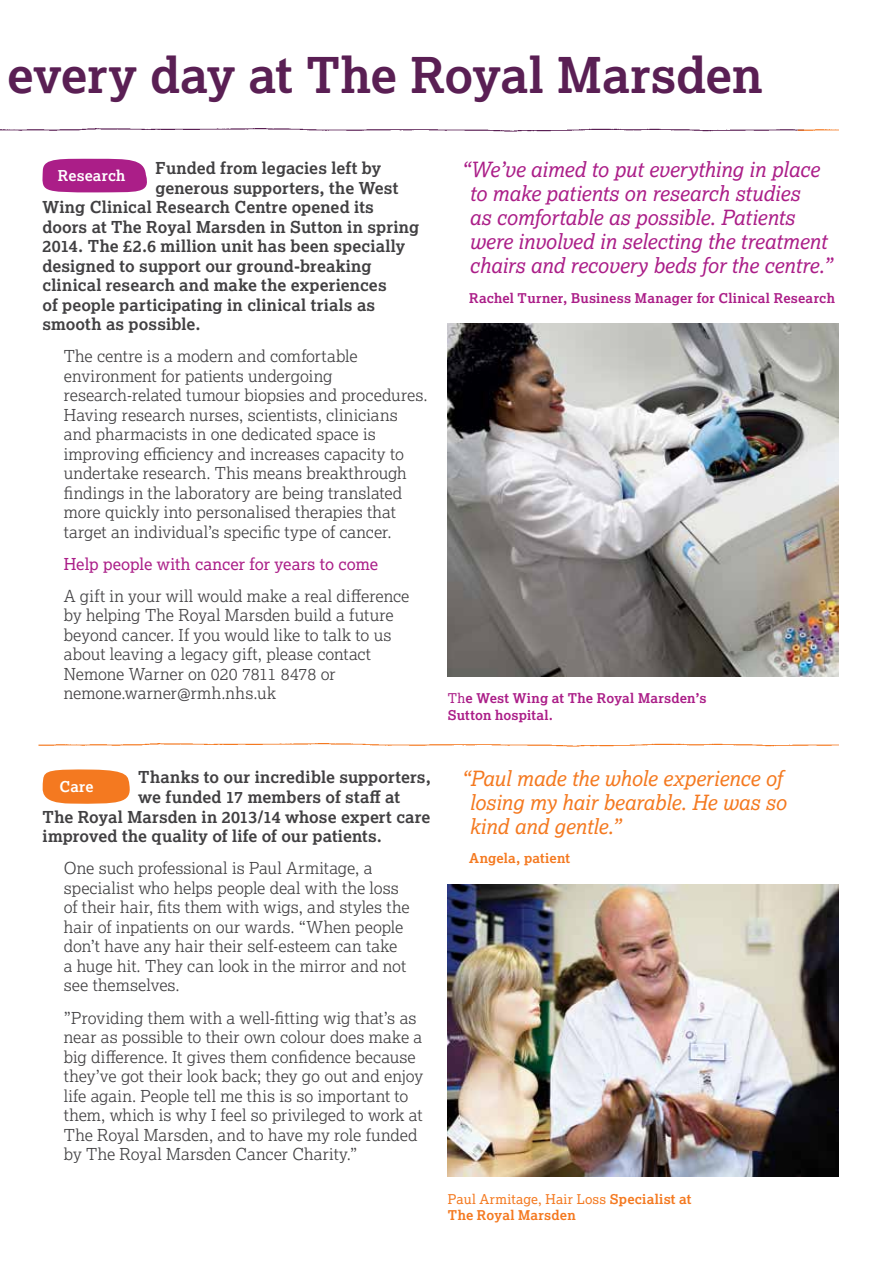
<style>
.page{position:relative;width:881px;height:1263px;background:#fff}
.page>*{position:absolute;margin:0;border:0;box-sizing:border-box;transform-origin:0 0}
.t1{font:700 49.5px "Lexia";letter-spacing:-.005em;color:#5a1f54}
.t2{font:italic 21px/24px "Lexia";letter-spacing:-.01em;color:#ab1e88}
.t3{font:italic 21px/24px "Lexia";letter-spacing:-.01em;color:#f47920}
.t4{font:300 16.5px/19.5px "Lexia";color:#414042}
.t5{font:700 16.5px "Lexia";letter-spacing:.005em;color:#414042}
.t6{font:16.5px "Lexia";color:#ab1e88}
.t7{font:700 15px "Lexia";letter-spacing:.01em;color:#fff}
.t8{font:700 13.5px/16.5px "Lexia";letter-spacing:.015em;color:#ab1e88}
.t9{font:700 13.5px/16.5px "Lexia";letter-spacing:.01em;color:#f47920}
.s1{font-weight:400}
</style>
<div class="page">
<img style="left:0;top:128px;width:792px;height:4px">
<img style="left:792px;top:129px;width:46px;height:2px">
<img style="left:38px;top:743px;width:800px;height:4px">
<img style="left:447px;top:324px;width:391px;height:352px">
<img style="left:448px;top:885px;width:390px;height:292px">
<svg style="left:42px;top:158px;width:105px;height:35px;background:#b43795"></svg>
<svg style="left:42px;top:769px;width:88px;height:35px;background:#f5893b"></svg>
<h1 class="t1" style="left:7px;top:44px;width:756px">every day at The Royal Marsden</h1>
<p class="t5" style="left:155px;top:158px;width:227px">Funded from legacies left by</p>
<p class="t5" style="left:155px;top:177px;width:244px">generous supporters, the West</p>
<p class="t5" style="left:42px;top:197px;width:333px">Wing Clinical Research Centre opened its</p>
<p class="t5" style="left:42px;top:216px;width:378px">doors at The Royal Marsden in Sutton in spring</p>
<p class="t5" style="left:42px;top:236px;width:364px">2014. The £2.6 million unit has been specially</p>
<p class="t5" style="left:42px;top:255px;width:330px">designed to support our ground-breaking</p>
<p class="t5" style="left:42px;top:275px;width:345px">clinical research and make the experiences</p>
<p class="t5" style="left:42px;top:294px;width:334px">of people participating in clinical trials as</p>
<p class="t5" style="left:42px;top:314px;width:160px">smooth as possible.</p>
<p class="t4" style="left:64px;top:346px;width:365px">The centre is a modern and comfortable environment for patients undergoing research‑related tumour biopsies and procedures.<br>Having research nurses, scientists, clinicians and pharmacists in one dedicated space is improving efficiency and increases capacity to undertake research. This means breakthrough findings in the laboratory are being translated more quickly into personalised therapies that target an individual’s specific type of cancer.</p>
<p class="t6" style="left:64px;top:553px;width:316px">Help people with cancer for years to come</p>
<p class="t4" style="left:64px;top:586px;width:347px">A gift in your will would make a real difference by helping The Royal Marsden build a future beyond cancer. If you would like to talk to us about leaving a legacy gift, please contact Nemone Warner on 020 7811 8478 or nemone.warner@rmh.nhs.uk</p>
<p class="t7" style="left:58px;top:166px;width:69px">Research</p>
<p class="t2" style="left:469px;top:157px;width:364px;text-indent:-9px">“We’ve aimed to put everything in place to make patients on research studies<br>as comfortable as possible. Patients were involved in selecting the treatment chairs and recovery beds for the centre.”</p>
<p class="t8" style="left:469px;top:289px;width:367px">Rachel Turner, Business Manager for Clinical Research</p>
<p class="t8" style="left:447px;top:690px;width:260px"><span class="s1">Th</span>e West Wing at The Royal Marsden’s<br>Sutton hospital.</p>
<p class="t7" style="left:59px;top:777px;width:36px">Care</p>
<p class="t3" style="left:469px;top:766px;width:318px;text-indent:-9px">“Paul made the whole experience of losing my hair bearable. He was so kind and gentle.”</p>
<p class="t9" style="left:469px;top:850px;width:102px">Angela, patient</p>
<p class="t5" style="left:138px;top:767px;width:294px">Thanks to our incredible supporters,</p>
<p class="t5" style="left:138px;top:787px;width:263px">we funded 17 members of staff at</p>
<p class="t5" style="left:43px;top:806px;width:389px">The Royal Marsden in 2013/14 whose expert care</p>
<p class="t5" style="left:43px;top:826px;width:341px">improved the quality of life of our patients.</p>
<p class="t4" style="left:64px;top:858px;width:347px">One such professional is Paul Armitage, a specialist who helps people deal with the loss of their hair, fits them with wigs, and styles the hair of inpatients on our wards. “When people don’t have any hair their self‑esteem can take a huge hit. They can look in the mirror and not see themselves.</p>
<p class="t4" style="left:64px;top:1007px;width:361px">”Providing them with a well‑fitting wig that’s as near as possible to their own colour does make a big difference. It gives them confidence because they’ve got their look back; they go out and enjoy life again. People tell me this is so important to them, which is why I feel so privileged to work at The Royal Marsden, and to have my role funded by The Royal Marsden Cancer Charity.”</p>
<p class="t9" style="left:448px;top:1190px;width:245px"><span class="s1">Paul Armitage, Hair Loss</span> Specialist at<br>The Royal Marsden</p>
</div>
